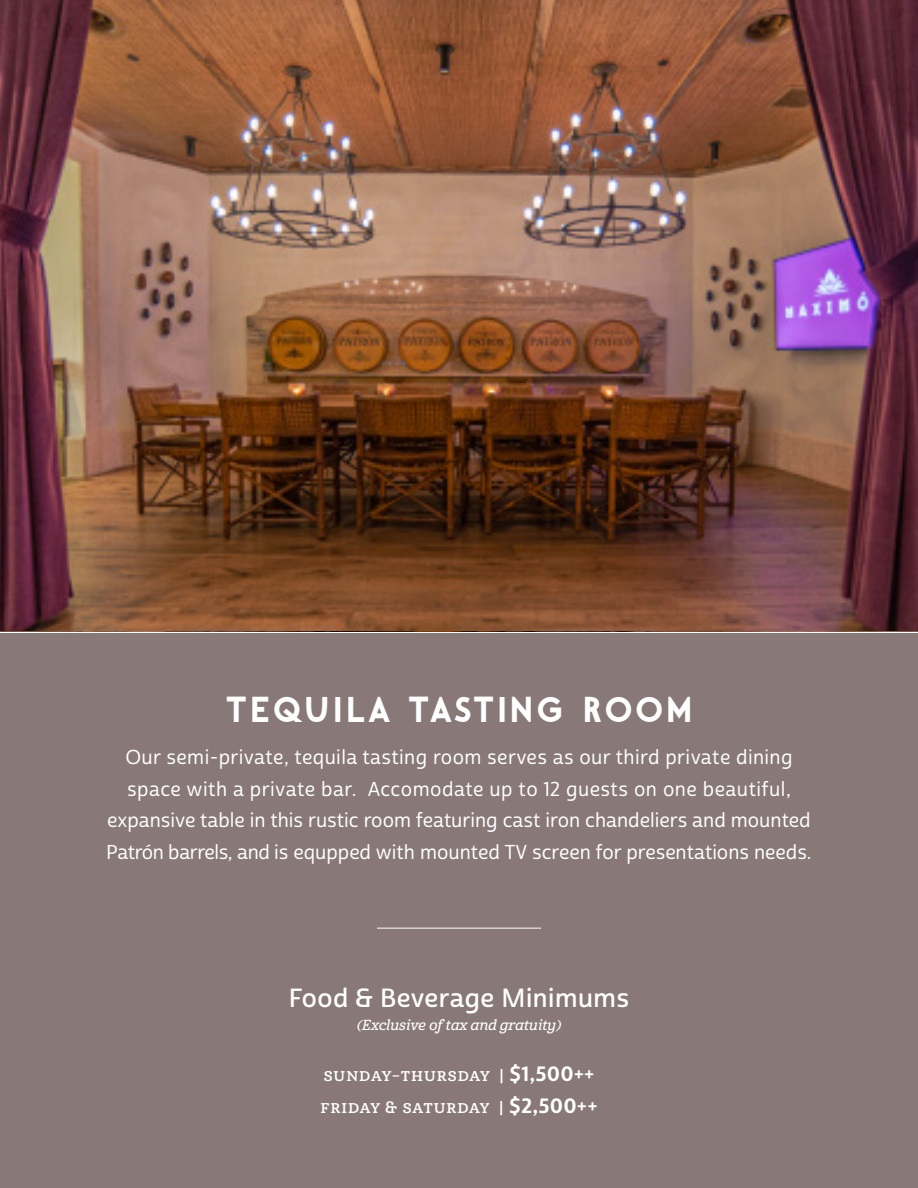
<style>
.page{position:relative;width:918px;height:1188px;background:#fff}
.page>*{position:absolute;margin:0;border:0;box-sizing:border-box;transform-origin:0 0}
.Menu_Item{font:36px "Shifter";letter-spacing:-.13em;color:#fff}
.t1{font:25.5px "Cabrito Sans Nor Dem";letter-spacing:.02em;color:#fff}
.t2{font:19.5px/31.5px "Cabrito Sans Nor Med";color:#fff;text-align:center}
.t3{font:16.05px "Cabrito Nor Dem";letter-spacing:.06em;color:#fff}
.t4{font:14.1px "Cabrito Nor Dem It";color:#fff}
.s1{font-family:"Cabrito Sans Nor Bol";font-size:20.1px}
</style>
<div class="page">
<div style="left:0;top:633px;width:918px;height:555px;background:#887878"></div>
<hr style="left:377px;top:928px;width:164px;height:1px;background:#fff">
<img style="left:0;top:0;width:918px;height:630px">
<p class="Menu_Item" style="left:223px;top:686px;width:474px">TEQUILA TASTING ROOM</p>
<p class="t2" style="left:106px;top:742px;width:707px">Our semi-private, tequila tasting room serves as our third private dining space with a private bar. Accomodate up to 12 guests on one beautiful, expansive table in this rustic room featuring cast iron chandeliers and mounted Patrón barrels, and is equpped with mounted TV screen for presentations needs.</p>
<p class="t1" style="left:289px;top:983px;width:342px">Food &amp; Beverage Minimums</p>
<p class="t4" style="left:357px;top:1016px;width:206px">(Exclusive of tax and gratuity)</p>
<p class="t3" style="left:324px;top:1066px;width:272px">SUNDAY–THURSDAY | <span class="s1">$1,500++</span></p>
<p class="t3" style="left:321px;top:1097px;width:278px">FRIDAY &amp; SATURDAY | <span class="s1">$2,500++</span></p>
</div>
